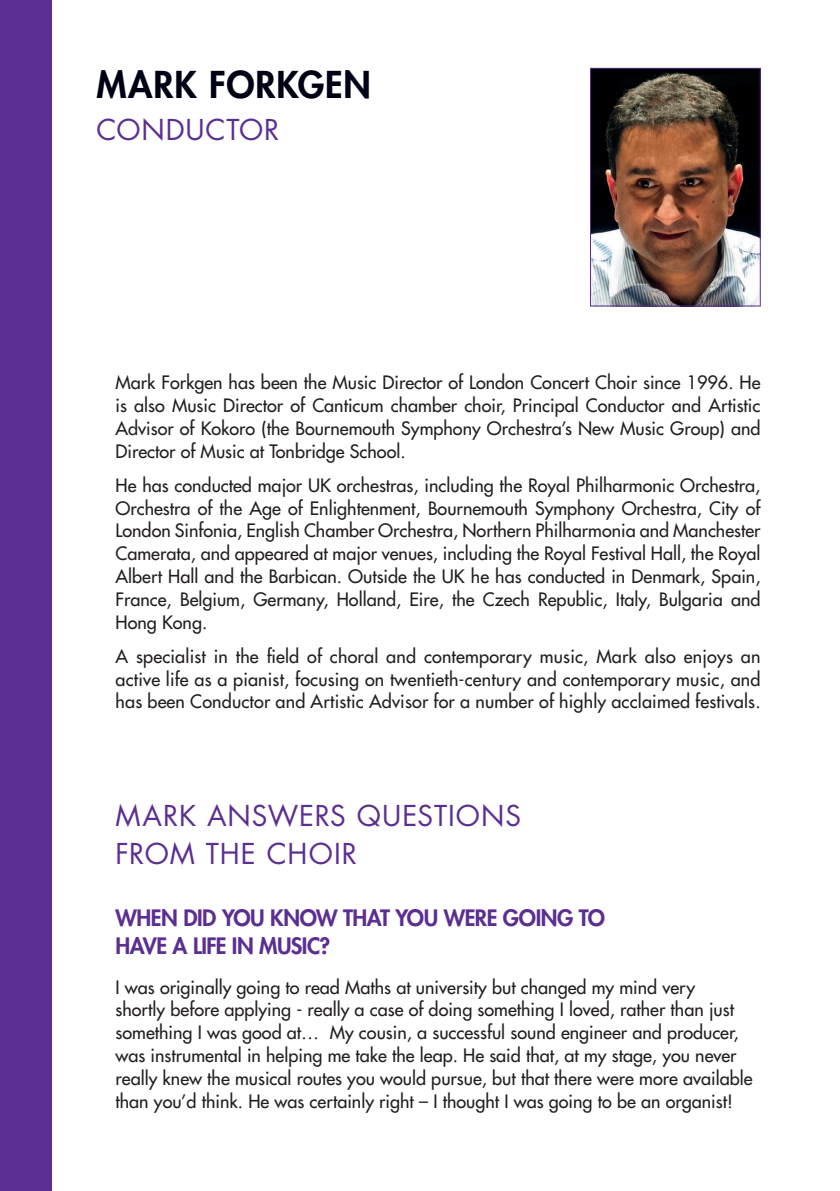
<style>
.page{position:relative;width:840px;height:1191px;background:#fff}
.page>*{position:absolute;margin:0;border:0;box-sizing:border-box;transform-origin:0 0}
.LCC1{font:800 36px "Futura Std";letter-spacing:.02em;color:#010116}
.LCC2{font:28px/38px "Futura Std";letter-spacing:.03em;color:#5b2e91}
.LCC4{font:800 22px/28px "Futura Std";letter-spacing:-.025em;color:#5b2e91}
.Biog_Text{font:500 18px/22.8px "Futura Std";color:#231f20;text-align:justify}
</style>
<div class="page">
<div style="left:0;top:0;width:51px;height:1191px;background:#5b2e91"></div>
<img style="left:592px;top:70px;width:166px;height:234px">
<div style="left:590px;top:68px;width:170px;height:238px;border:1px solid #5b2e91"></div>
<p class="LCC1" style="left:96px;top:62px;width:276px">MARK FORKGEN</p>
<p class="LCC2" style="left:96px;top:111px;width:184px">CONDUCTOR</p>
<p class="Biog_Text" style="left:115px;top:371px;width:646px">Mark Forkgen has been the Music Director of London Concert Choir since 1996. He is also Music Director of Canticum chamber choir, Principal Conductor and Artistic Advisor of Kokoro (the Bournemouth Symphony Orchestra’s New Music Group) and Director of Music at Tonbridge School.</p>
<p class="Biog_Text" style="left:115px;top:474px;width:646px">He has conducted major UK orchestras, including the Royal Philharmonic Orchestra, Orchestra of the Age of Enlightenment, Bournemouth Symphony Orchestra, City of London Sinfonia, English Chamber Orchestra, Northern Philharmonia and Manchester Camerata, and appeared at major venues, including the Royal Festival Hall, the Royal Albert Hall and the Barbican. Outside the UK he has conducted in Denmark, Spain, France, Belgium, Germany, Holland, Eire, the Czech Republic, Italy, Bulgaria and Hong Kong.</p>
<p class="Biog_Text" style="left:115px;top:645px;width:646px">A specialist in the field of choral and contemporary music, Mark also enjoys an active life as a pianist, focusing on twentieth-century and contemporary music, and has been Conductor and Artistic Advisor for a number of highly acclaimed festivals.</p>
<p class="LCC2" style="left:115px;top:797px;width:407px">MARK ANSWERS QUESTIONS<br>FROM THE CHOIR</p>
<p class="LCC4" style="left:115px;top:903px;width:490px">WHEN DID YOU KNOW THAT YOU WERE GOING TO<br>HAVE A LIFE IN MUSIC?</p>
<p class="Biog_Text" style="left:115px;top:975px;width:638px;text-align:left">I was originally going to read Maths at university but changed my mind very<br>shortly before applying - really a case of doing something I loved, rather than just something I was good at… My cousin, a successful sound engineer and producer, was instrumental in helping me take the leap. He said that, at my stage, you never really knew the musical routes you would pursue, but that there were more available than you’d think. He was certainly right – I thought I was going to be an organist!</p>
</div>
